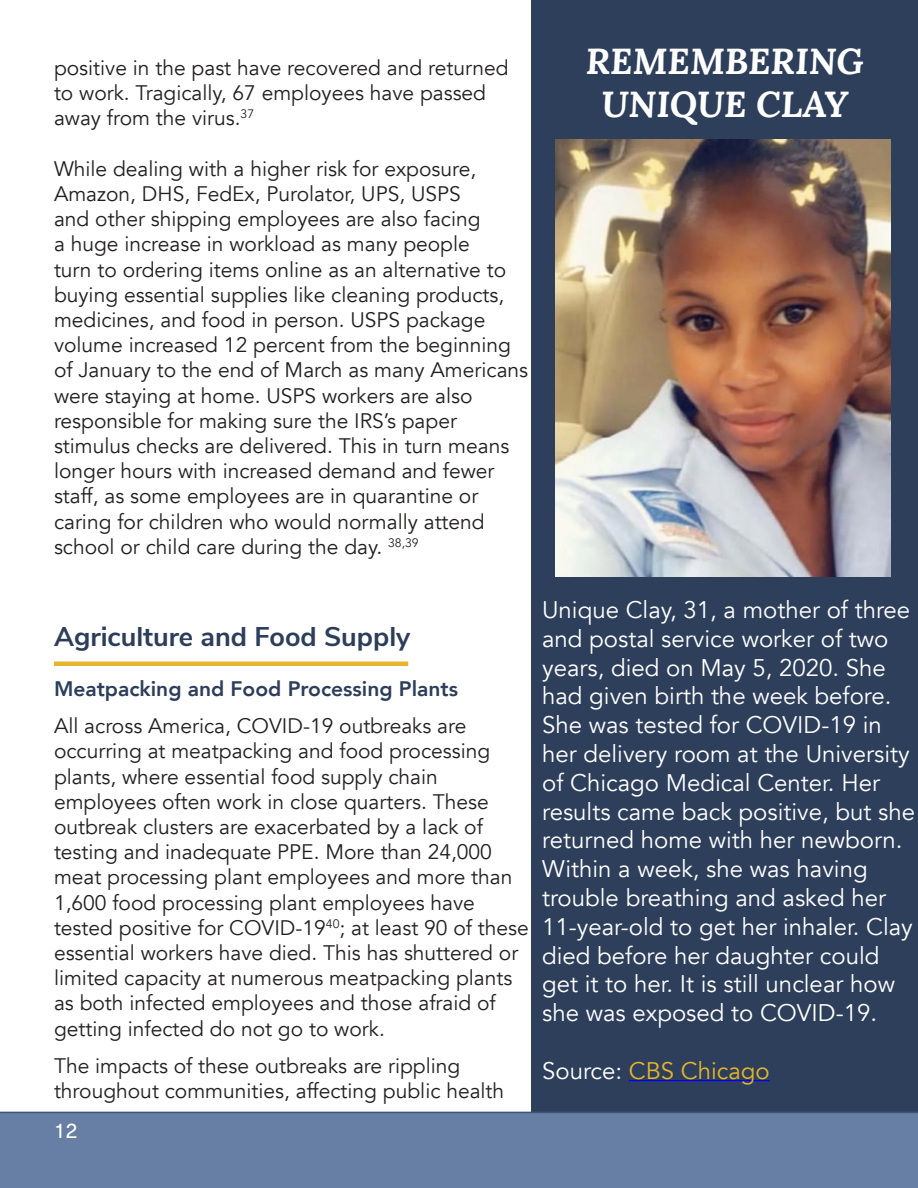
<style>
.page{position:relative;width:918px;height:1188px;background:#fff}
.page>*{position:absolute;margin:0;border:0;box-sizing:border-box;transform-origin:0 0}
.t1{font:italic 700 36px "Lora";color:#fff}
.t2{font:700 27px "Nunito Sans";color:#2d3e5a}
.t3{font:24px/28.8px "Avenir";color:#fff}
.t4{font:24px "Avenir";color:#e5b52e}
.t5{font:21px/25.2px "Avenir";color:#231f20}
.t6{font:800 21px "Avenir";color:#2d3e5a}
.t7{font:21px "Neue Haas Unica W1 G";color:#fff}
.s1{color:#fff}
</style>
<div class="page">
<div style="left:531px;top:0;width:387px;height:1112px;background:#2e3f5b"></div>
<div style="left:0;top:1112px;width:918px;height:76px;background:#687fa5"></div>
<hr style="left:54px;top:662px;width:354px;height:4px;background:#e6b52e">
<hr style="left:629px;top:1080px;width:141px;height:1px;background:#00f">
<img style="left:556px;top:140px;width:334px;height:437px">
<p class="t5" style="left:54px;top:56px;width:456px">positive in the past have recovered and returned to work. Tragically, 67 employees have passed away from the virus.<sup>37</sup></p>
<p class="t5" style="left:54px;top:156px;width:476px">While dealing with a higher risk for exposure, Amazon, DHS, FedEx, Purolator, UPS, USPS<br>and other shipping employees are also facing<br>a huge increase in workload as many people<br>turn to ordering items online as an alternative to buying essential supplies like cleaning products, medicines, and food in person. USPS package volume increased 12 percent from the beginning of January to the end of March as many Americans were staying at home. USPS workers are also responsible for making sure the IRS’s paper stimulus checks are delivered. This in turn means longer hours with increased demand and fewer staff, as some employees are in quarantine or caring for children who would normally attend school or child care during the day. <sup>38,39</sup></p>
<p class="t1" style="left:586px;top:37px;width:279px">REMEMBERING</p>
<p class="t1" style="left:601px;top:80px;width:248px">UNIQUE CLAY</p>
<p class="t2" style="left:54px;top:616px;width:358px">Agriculture and Food Supply</p>
<p class="t6" style="left:54px;top:672px;width:406px">Meatpacking and Food Processing Plants</p>
<p class="t5" style="left:54px;top:714px;width:476px">All across America, COVID-19 outbreaks are occurring at meatpacking and food processing plants, where essential food supply chain employees often work in close quarters. These outbreak clusters are exacerbated by a lack of testing and inadequate PPE. More than 24,000 meat processing plant employees and more than 1,600 food processing plant employees have tested positive for COVID-19<sup>40</sup>; at least 90 of these essential workers have died. This has shuttered or limited capacity at numerous meatpacking plants as both infected employees and those afraid of getting infected do not go to work.</p>
<p class="t5" style="left:54px;top:1053px;width:452px">The impacts of these outbreaks are rippling throughout communities, affecting public health</p>
<p class="t7" style="left:54px;top:1115px;width:25px">12</p>
<p class="t3" style="left:542px;top:596px;width:374px">Unique Clay, 31, a mother of three and postal service worker of two years, died on May 5, 2020. She had given birth the week before.<br>She was tested for COVID-19 in her delivery room at the University of Chicago Medical Center. Her results came back positive, but she returned home with her newborn.<br>Within a week, she was having trouble breathing and asked her<br>11-year-old to get her inhaler. Clay died before her daughter could get it to her. It is still unclear how she was exposed to COVID-19.</p>
<p class="t4" style="left:542px;top:1056px;width:229px"><span class="s1">Source:</span> CBS Chicago</p>
</div>
